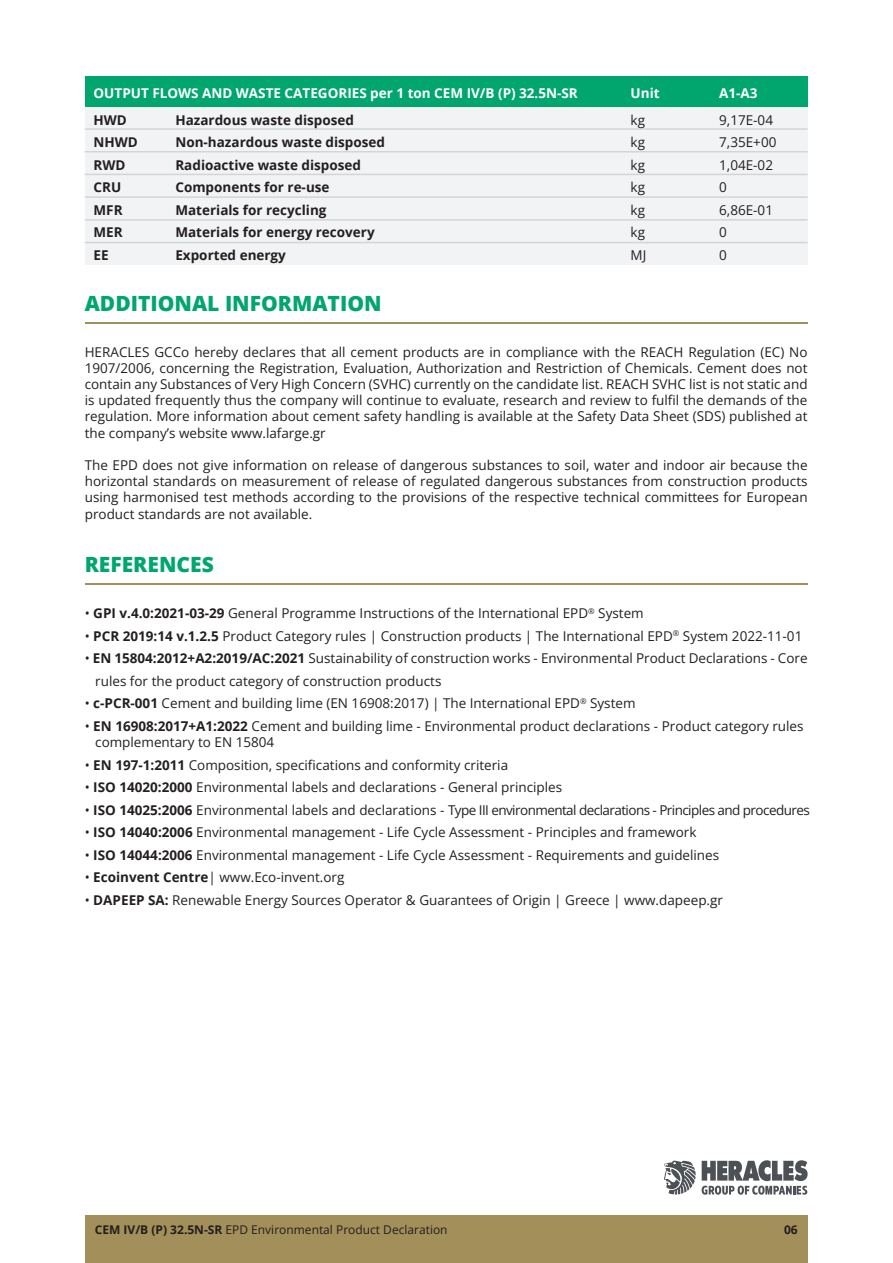
<style>
.page{position:relative;width:893px;height:1263px;background:#fff}
.page>*{position:absolute;margin:0;border:0;box-sizing:border-box;transform-origin:0 0}
.t1{font:800 21px "Open Sans";color:#00a66e}
.t2{font:13.5px/22.5px "Open Sans";color:#231f20;text-align:justify}
.t3{font:700 13.5px/22.5px "Open Sans";color:#231f20}
.t4{font:13.5px "Open Sans";letter-spacing:-.04em;color:#231f20}
.t5{font:700 13.5px "Open Sans";color:#fff}
.t6{font:12px "Open Sans";color:#221e1e}
.t7{font:700 12px "Open Sans";color:#221e1e}
.s1{font-weight:700}
</style>
<div class="page">
<div style="left:85px;top:106px;width:723px;height:159px;background:#f2f3f4"></div>
<div style="left:85px;top:76px;width:723px;height:30px;background:#00a66e"></div>
<hr style="left:85px;top:128px;width:723px;height:2px;background:#54555a">
<hr style="left:85px;top:151px;width:723px;height:1px;background:#54555a">
<hr style="left:85px;top:174px;width:723px;height:1px;background:#54555a">
<hr style="left:85px;top:196px;width:723px;height:2px;background:#54555a">
<hr style="left:85px;top:219px;width:723px;height:2px;background:#54555a">
<hr style="left:85px;top:242px;width:723px;height:1px;background:#54555a">
<div style="left:85px;top:1215px;width:723px;height:48px;background:#a38f5a"></div>
<hr style="left:85px;top:322px;width:723px;height:1px;background:#a38f5a">
<hr style="left:85px;top:583px;width:723px;height:2px;background:#a38f5a">
<svg style="left:702px;top:1160px;width:106px;height:35px"></svg>
<svg style="left:664px;top:1160px;width:32px;height:34px"></svg>
<p class="t5" style="left:94px;top:83px;width:486px">OUTPUT FLOWS AND WASTE CATEGORIES per 1 ton CEM IV/B (P) 32.5N-SR</p>
<p class="t3" style="left:94px;top:108px;width:46px">HWD<br>NHWD<br>RWD<br>CRU<br>MFR<br>MER<br>EE</p>
<p class="t3" style="left:175px;top:108px;width:211px">Hazardous waste disposed<br>Non-hazardous waste disposed<br>Radioactive waste disposed<br>Components for re-use<br>Materials for recycling<br>Materials for energy recovery<br>Exported energy</p>
<p class="t5" style="left:631px;top:83px;width:31px">Unit</p>
<p class="t2" style="left:631px;top:108px;width:17px">kg kg kg kg kg kg MJ</p>
<p class="t5" style="left:719px;top:83px;width:40px">A1-A3</p>
<p class="t2" style="left:719px;top:108px;width:59px;text-align:left">9,17E-04<br>7,35E+00<br>1,04E-02<br>0<br>6,86E-01<br>0<br>0</p>
<h1 class="t1" style="left:85px;top:287px;width:298px">ADDITIONAL INFORMATION</h1>
<p class="t2" style="left:85px;top:343px;width:724px;line-height:16.2px">HERACLES GCCo hereby declares that all cement products are in compliance with the REACH Regulation (EC) No 1907/2006, concerning the Registration, Evaluation, Authorization and Restriction of Chemicals. Cement does not contain any Substances of Very High Concern (SVHC) currently on the candidate list. REACH SVHC list is not static and is updated frequently thus the company will continue to evaluate, research and review to fulfil the demands of the regulation. More information about cement safety handling is available at the Safety Data Sheet (SDS) published at the company’s website www.lafarge.gr</p>
<p class="t2" style="left:85px;top:457px;width:724px;line-height:16.2px">The EPD does not give information on release of dangerous substances to soil, water and indoor air because the horizontal standards on measurement of release of regulated dangerous substances from construction products using harmonised test methods according to the provisions of the respective technical committees for European product standards are not available.</p>
<h1 class="t1" style="left:85px;top:548px;width:131px">REFERENCES</h1>
<p class="t2" style="left:85px;top:602px;width:561px">• <span class="s1">GPI v.4.0:2021-03-29</span> General Programme Instructions of the International EPD<sup>®</sup> System</p>
<p class="t2" style="left:85px;top:624px;width:719px">• <span class="s1">PCR 2019:14 v.1.2.5</span> Product Category rules | Construction products | The International EPD<sup>®</sup> System 2022-11-01</p>
<p class="t2" style="left:95px;top:647px;width:714px;text-indent:-11px">• <span class="s1">EN 15804:2012+A2:2019/AC:2021</span> Sustainability of construction works - Environmental Product Declarations - Core rules for the product category of construction products</p>
<p class="t2" style="left:85px;top:692px;width:552px">• <span class="s1">c-PCR-001</span> Cement and building lime (EN 16908:2017) | The International EPD<sup>®</sup> System</p>
<p class="t2" style="left:95px;top:717px;width:710px;line-height:16.5px;text-indent:-11px">• <span class="s1">EN 16908:2017+A1:2022</span> Cement and building lime - Environmental product declarations - Product category rules complementary to EN 15804</p>
<p class="t2" style="left:85px;top:753px;width:425px">• <span class="s1">EN 197-1:2011</span> Composition, specifications and conformity criteria</p>
<p class="t2" style="left:85px;top:776px;width:479px">• <span class="s1">ISO 14020:2000</span> Environmental labels and declarations - General principles</p>
<p class="t4" style="left:85px;top:800px;width:727px">• <span class="s1">ISO 14025:2006</span> Environmental labels and declarations - Type III environmental declarations - Principles and procedures</p>
<p class="t2" style="left:85px;top:821px;width:613px">• <span class="s1">ISO 14040:2006</span> Environmental management - Life Cycle Assessment - Principles and framework</p>
<p class="t2" style="left:85px;top:843px;width:636px">• <span class="s1">ISO 14044:2006</span> Environmental management - Life Cycle Assessment - Requirements and guidelines</p>
<p class="t2" style="left:85px;top:866px;width:261px">• <span class="s1">Ecoinvent Centre</span>| www.Eco-invent.org</p>
<p class="t2" style="left:85px;top:888px;width:640px">• <span class="s1">DAPEEP SA:</span> Renewable Energy Sources Operator &amp; Guarantees of Origin | Greece | www.dapeep.gr</p>
<p class="t6" style="left:95px;top:1221px;width:354px"><span class="s1">CEM IV/B (P) 32.5N-SR</span> EPD Environmental Product Declaration</p>
<p class="t7" style="left:784px;top:1221px;width:15px">06</p>
</div>
